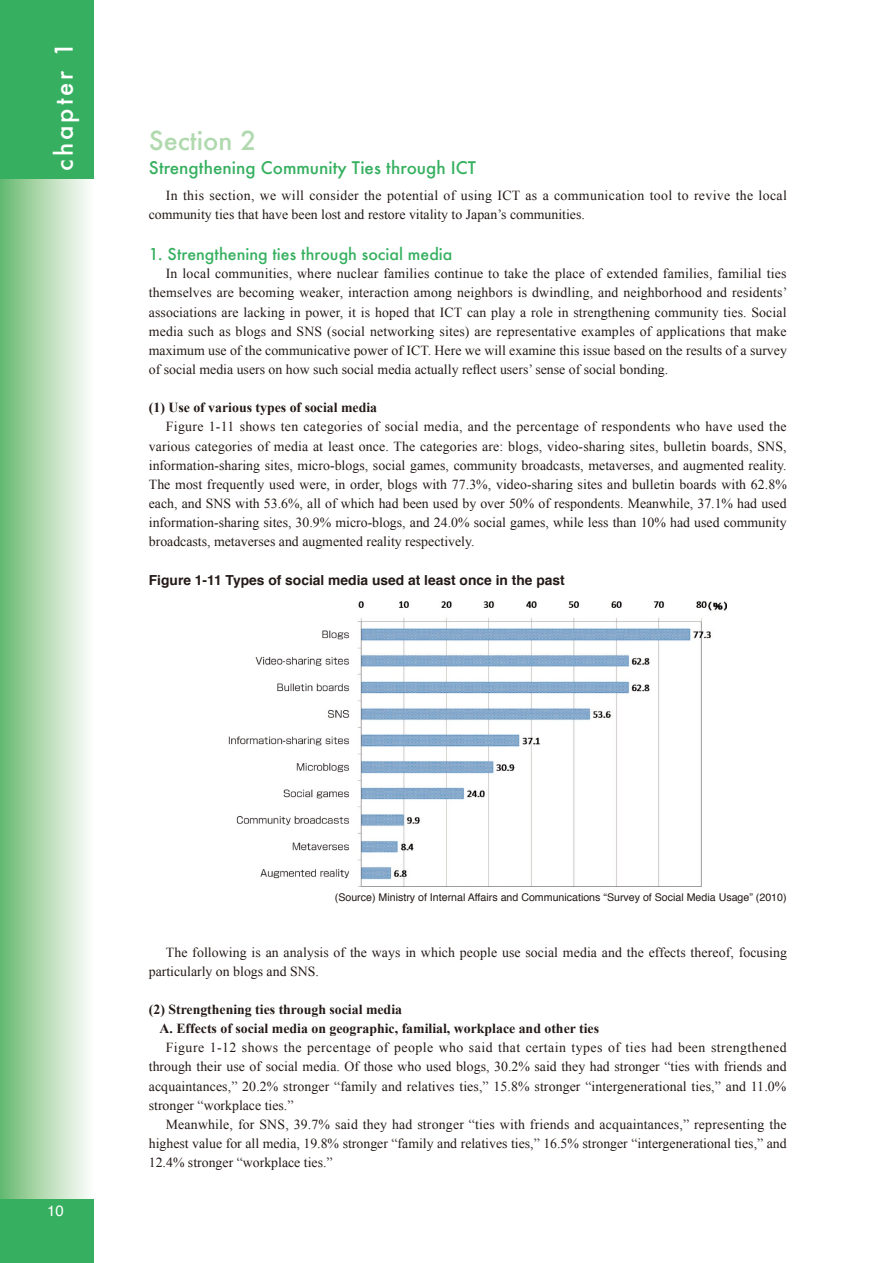
<style>
.page{position:relative;width:893px;height:1263px;background:#fff}
.page>*{position:absolute;margin:0;border:0;box-sizing:border-box;transform-origin:0 0}
.t1{font:500 25.5px "Futura";color:#b1d9af}
.t2{font:500 24px "Futura";letter-spacing:.125em;color:#fff}
.t3{font:500 16.95px "Futura";color:#36b060}
.t4{font:500 15.9px "Futura";color:#36b060}
.t5{font:15px "Helvetica";color:#fff}
.t6{font:13.8px/19.2px "Times New Roman";color:#231916;text-align:justify}
.t7{font:13.8px/19.2px "Times New Roman";letter-spacing:.025em;color:#231916}
.t8{font:700 13.8px/19.2px "Times New Roman";color:#231916}
.t9{font:700 13.8px "Helvetica";color:#231916}
.t10{font:10.65px "Helvetica";color:#231916}
</style>
<div class="page">
<div style="left:0;top:0;width:94px;height:1263px;background:linear-gradient(to right,#69ba6f,#fffefe)"></div>
<div style="left:0;top:1199px;width:94px;height:64px;background:#36b060"></div>
<div style="left:0;top:0;width:94px;height:179px;background:#36b060"></div>
<img style="left:228px;top:602px;width:499px;height:284px">
<h2 class="t2" style="left:47px;top:171px;width:130px;rotate:-90deg">chapter 1</h2>
<h1 class="t1" style="left:149px;top:123px;width:109px">Section 2</h1>
<p class="t3" style="left:149px;top:156px;width:329px">Strengthening Community Ties through ICT</p>
<p class="t7" style="left:149px;top:185px;width:640px;text-indent:17px">In this section, we will consider the potential of using ICT as a communication tool to revive the local community ties that have been lost and restore vitality to Japan’s communities.</p>
<p class="t4" style="left:149px;top:243px;width:305px">1. Strengthening ties through social media</p>
<p class="t6" style="left:149px;top:264px;width:640px;text-indent:17px">In local communities, where nuclear families continue to take the place of extended families, familial ties themselves are becoming weaker, interaction among neighbors is dwindling, and neighborhood and residents’ associations are lacking in power, it is hoped that ICT can play a role in strengthening community ties. Social media such as blogs and SNS (social networking sites) are representative examples of applications that make maximum use of the communicative power of ICT. Here we will examine this issue based on the results of a survey of social media users on how such social media actually reflect users’ sense of social bonding.</p>
<p class="t8" style="left:149px;top:398px;width:230px">(1) Use of various types of social media</p>
<p class="t6" style="left:149px;top:417px;width:639px;text-indent:17px">Figure 1-11 shows ten categories of social media, and the percentage of respondents who have used the various categories of media at least once. The categories are: blogs, video-sharing sites, bulletin boards, SNS, information-sharing sites, micro-blogs, social games, community broadcasts, metaverses, and augmented reality.<br>The most frequently used were, in order, blogs with 77.3%, video-sharing sites and bulletin boards with 62.8% each, and SNS with 53.6%, all of which had been used by over 50% of respondents. Meanwhile, 37.1% had used information-sharing sites, 30.9% micro-blogs, and 24.0% social games, while less than 10% had used community broadcasts, metaverses and augmented reality respectively.</p>
<p class="t9" style="left:149px;top:569px;width:418px">Figure 1-11 Types of social media used at least once in the past</p>
<p class="t5" style="left:47px;top:1199px;width:18px">10</p>
<p class="t10" style="left:335px;top:889px;width:453px">(Source) Ministry of Internal Affairs and Communications “Survey of Social Media Usage” (2010)</p>
<p class="t6" style="left:149px;top:942px;width:640px;text-indent:17px">The following is an analysis of the ways in which people use social media and the effects thereof, focusing particularly on blogs and SNS.</p>
<p class="t8" style="left:159px;top:999px;width:441px;text-indent:-11px">(2) Strengthening ties through social media<br>A. Effects of social media on geographic, familial, workplace and other ties</p>
<p class="t6" style="left:149px;top:1038px;width:639px;text-indent:17px">Figure 1-12 shows the percentage of people who said that certain types of ties had been strengthened through their use of social media. Of those who used blogs, 30.2% said they had stronger “ties with friends and acquaintances,” 20.2% stronger “family and relatives ties,” 15.8% stronger “intergenerational ties,” and 11.0% stronger “workplace ties.”</p>
<p class="t6" style="left:149px;top:1114px;width:639px;text-indent:17px">Meanwhile, for SNS, 39.7% said they had stronger “ties with friends and acquaintances,” representing the highest value for all media, 19.8% stronger “family and relatives ties,” 16.5% stronger “intergenerational ties,” and 12.4% stronger “workplace ties.”</p>
</div>
